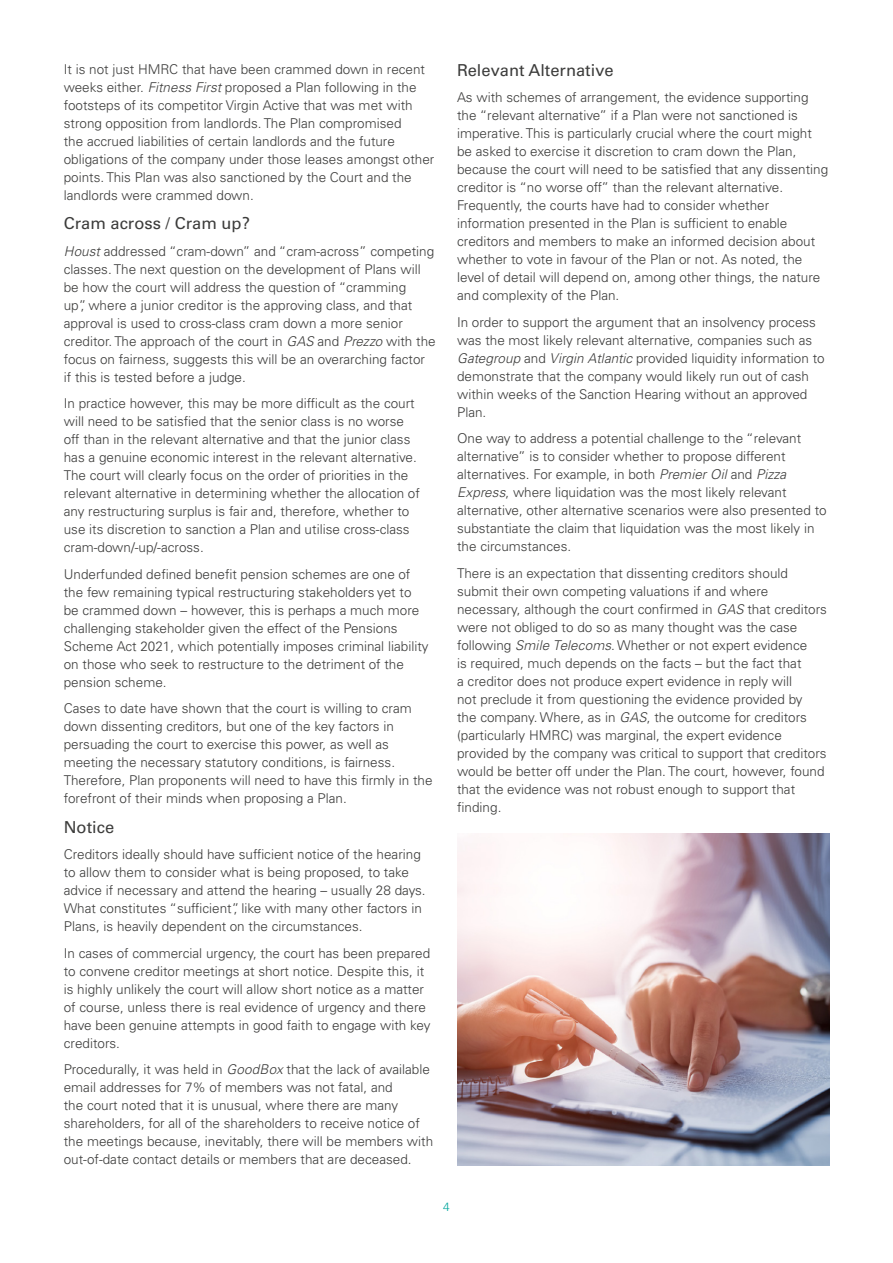
<style>
.page{position:relative;width:893px;height:1263px;background:#fff}
.page>*{position:absolute;margin:0;border:0;box-sizing:border-box;transform-origin:0 0}
.t1{font:16.5px "Univers LTCYR 55 Roman";color:#3c3c3b}
.t2{font:300 13.5px/18px "Univers LTCYR 45";color:#3c3c3b}
.t3{font:300 12px "Univers LTCYR 45";color:#00a69d}
.s1{font-style:italic}
</style>
<div class="page">
<img style="left:457px;top:834px;width:372px;height:332px">
<p class="t2" style="left:64px;top:59px;width:372px">It is not just HMRC that have been crammed down in recent weeks either. <span class="s1">Fitness First</span> proposed a Plan following in the footsteps of its competitor Virgin Active that was met with strong opposition from landlords. The Plan compromised<br>the accrued liabilities of certain landlords and the future obligations of the company under those leases amongst other points. This Plan was also sanctioned by the Court and the landlords were crammed down.</p>
<p class="t1" style="left:64px;top:212px;width:188px">Cram across / Cram up?</p>
<p class="t2" style="left:64px;top:241px;width:373px"><span class="s1">Houst</span> addressed “cram-down” and “cram-across” competing classes. The next question on the development of Plans will be how the court will address the question of “cramming<br>up”, where a junior creditor is the approving class, and that approval is used to cross-class cram down a more senior creditor. The approach of the court in <span class="s1">GAS</span> and <span class="s1">Prezzo</span> with the focus on fairness, suggests this will be an overarching factor if this is tested before a judge.</p>
<p class="t2" style="left:64px;top:394px;width:358px">In practice however, this may be more difficult as the court will need to be satisfied that the senior class is no worse off than in the relevant alternative and that the junior class has a genuine economic interest in the relevant alternative.<br>The court will clearly focus on the order of priorities in the relevant alternative in determining whether the allocation of any restructuring surplus is fair and, therefore, whether to use its discretion to sanction a Plan and utilise cross-class cram-down/-up/-across.</p>
<p class="t2" style="left:64px;top:564px;width:366px">Underfunded defined benefit pension schemes are one of the few remaining typical restructuring stakeholders yet to be crammed down – however, this is perhaps a much more challenging stakeholder given the effect of the Pensions Scheme Act 2021, which potentially imposes criminal liability on those who seek to restructure to the detriment of the pension scheme.</p>
<p class="t2" style="left:64px;top:699px;width:370px">Cases to date have shown that the court is willing to cram down dissenting creditors, but one of the key factors in persuading the court to exercise this power, as well as meeting the necessary statutory conditions, is fairness.<br>Therefore, Plan proponents will need to have this firmly in the forefront of their minds when proposing a Plan.</p>
<p class="t1" style="left:64px;top:815px;width:52px">Notice</p>
<p class="t2" style="left:64px;top:845px;width:363px">Creditors ideally should have sufficient notice of the hearing to allow them to consider what is being proposed, to take advice if necessary and attend the hearing – usually 28 days.<br>What constitutes “sufficient”, like with many other factors in Plans, is heavily dependent on the circumstances.</p>
<p class="t2" style="left:64px;top:943px;width:368px">In cases of commercial urgency, the court has been prepared to convene creditor meetings at short notice. Despite this, it is highly unlikely the court will allow short notice as a matter of course, unless there is real evidence of urgency and there have been genuine attempts in good faith to engage with key creditors.</p>
<p class="t2" style="left:64px;top:1060px;width:371px">Procedurally, it was held in <span class="s1">GoodBox</span> that the lack of available email addresses for 7% of members was not fatal, and<br>the court noted that it is unusual, where there are many shareholders, for all of the shareholders to receive notice of the meetings because, inevitably, there will be members with out-of-date contact details or members that are deceased.</p>
<p class="t1" style="left:457px;top:58px;width:158px">Relevant Alternative</p>
<p class="t2" style="left:457px;top:88px;width:373px">As with schemes of arrangement, the evidence supporting the “relevant alternative” if a Plan were not sanctioned is imperative. This is particularly crucial where the court might be asked to exercise it discretion to cram down the Plan, because the court will need to be satisfied that any dissenting creditor is “no worse off” than the relevant alternative.<br>Frequently, the courts have had to consider whether information presented in the Plan is sufficient to enable creditors and members to make an informed decision about whether to vote in favour of the Plan or not. As noted, the level of detail will depend on, among other things, the nature and complexity of the Plan.</p>
<p class="t2" style="left:457px;top:313px;width:369px">In order to support the argument that an insolvency process was the most likely relevant alternative, companies such as <span class="s1">Gategroup</span> and <span class="s1">Virgin Atlantic</span> provided liquidity information to demonstrate that the company would likely run out of cash within weeks of the Sanction Hearing without an approved Plan.</p>
<p class="t2" style="left:457px;top:429px;width:371px">One way to address a potential challenge to the “relevant alternative” is to consider whether to propose different alternatives. For example, in both <span class="s1">Premier Oil</span> and <span class="s1">Pizza Express</span>, where liquidation was the most likely relevant alternative, other alternative scenarios were also presented to substantiate the claim that liquidation was the most likely in the circumstances.</p>
<p class="t2" style="left:457px;top:563px;width:371px">There is an expectation that dissenting creditors should submit their own competing valuations if and where necessary, although the court confirmed in <span class="s1">GAS</span> that creditors were not obliged to do so as many thought was the case following <span class="s1">Smile Telecoms</span>. Whether or not expert evidence<br>is required, much depends on the facts – but the fact that<br>a creditor does not produce expert evidence in reply will<br>not preclude it from questioning the evidence provided by<br>the company. Where, as in <span class="s1">GAS</span>, the outcome for creditors (particularly HMRC) was marginal, the expert evidence provided by the company was critical to support that creditors would be better off under the Plan. The court, however, found that the evidence was not robust enough to support that finding.</p>
<p class="t3" style="left:443px;top:1199px;width:8px">4</p>
</div>
